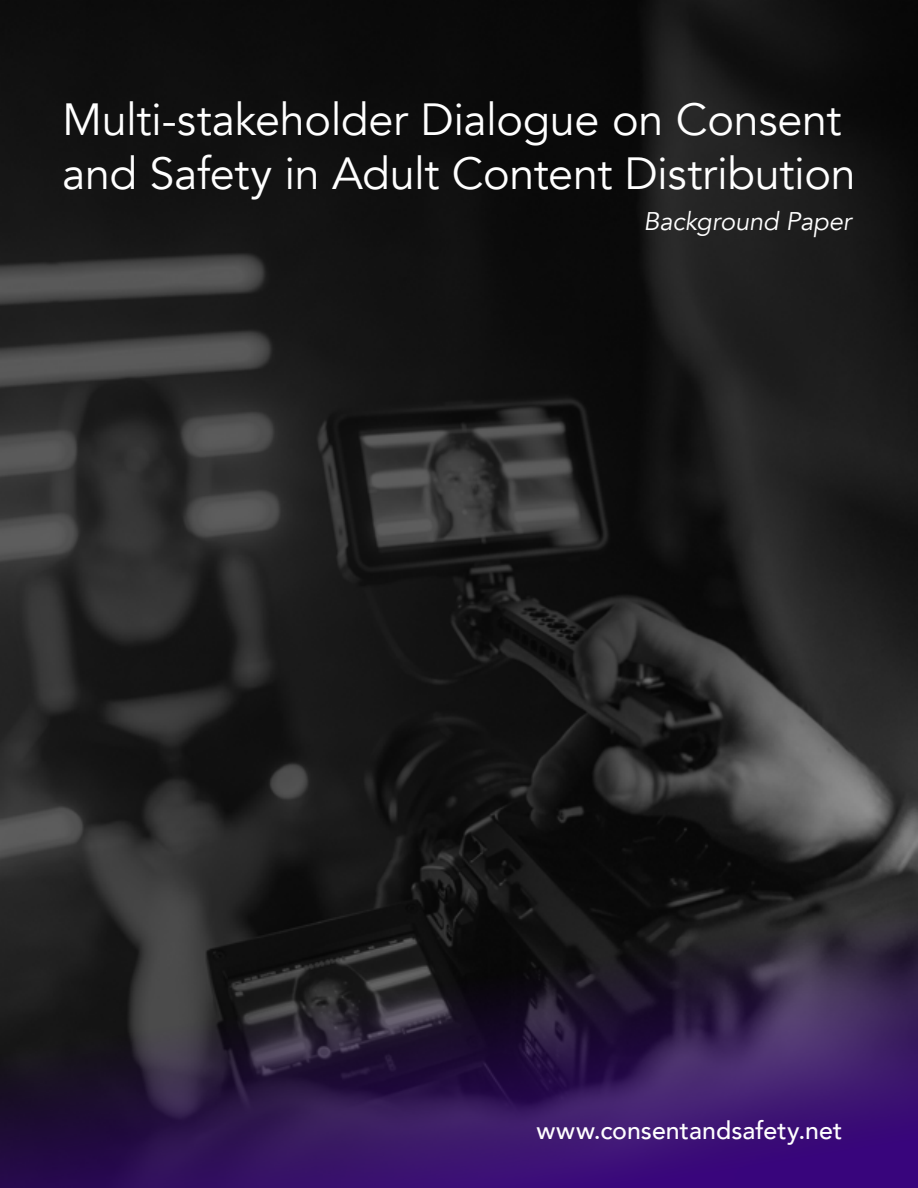
<style>
.page{position:relative;width:918px;height:1188px;background:#fff}
.page>*{position:absolute;margin:0;border:0;box-sizing:border-box;transform-origin:0 0}
.t1{font:45px/54px "Avenir";letter-spacing:-.01em;color:#fff}
.t2{font:italic 25.5px "Avenir";letter-spacing:-.005em;color:#fff}
.t3{font:500 24.9px "Avenir";color:#fff}
</style>
<div class="page">
<img style="left:0;top:0;width:918px;height:1188px">
<p class="t1" style="left:62px;top:93px;width:795px">Multi-stakeholder Dialogue on Consent and Safety in Adult Content Distribution</p>
<p class="t2" style="left:644px;top:206px;width:209px">Background Paper</p>
<p class="t3" style="left:536px;top:1108px;width:307px">www.consentandsafety.net</p>
</div>
